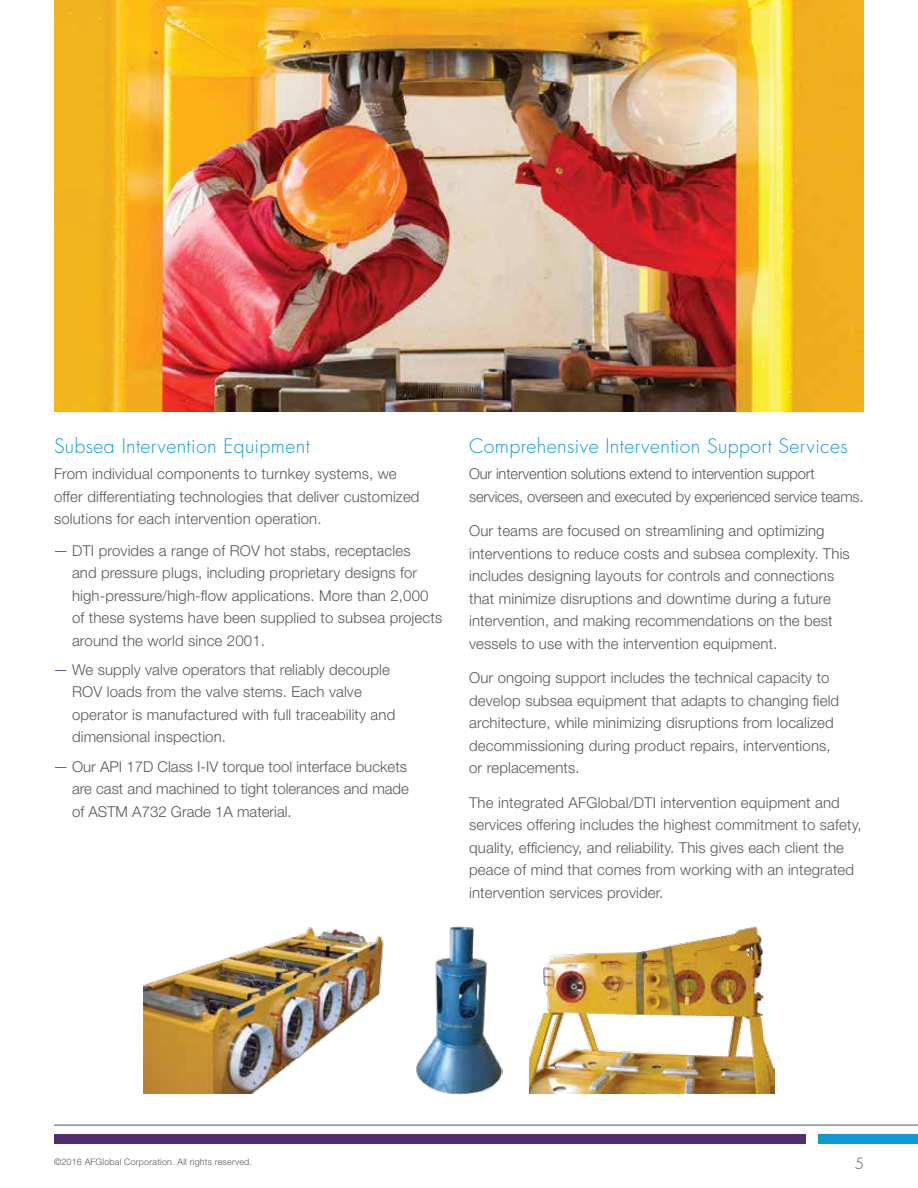
<style>
.page{position:relative;width:918px;height:1188px;background:#fff}
.page>*{position:absolute;margin:0;border:0;box-sizing:border-box;transform-origin:0 0}
.t1{font:300 19.5px "Futura";letter-spacing:.02em;color:#0f9ad6}
.t2{font:300 15px/22.5px "Helvetica Neue";letter-spacing:.01em;color:#58585a}
.t3{font:300 15px/22.5px "Helvetica Neue";letter-spacing:-.01em;color:#58585a}
.t4{font:300 15px "Futura";color:#58585a}
.t5{font:300 9px "Helvetica Neue";letter-spacing:.02em;color:#58585a}
.s1{font-family:"Gotham";color:#532d6d}
</style>
<div class="page">
<div style="left:818px;top:1134px;width:100px;height:9px;background:#0f9ad6"></div>
<div style="left:54px;top:1134px;width:752px;height:9px;background:#532d6d"></div>
<hr style="left:54px;top:1125px;width:864px;height:1px;background:#495966">
<img style="left:54px;top:0;width:810px;height:411px">
<img style="left:530px;top:926px;width:244px;height:167px">
<img style="left:144px;top:927px;width:240px;height:166px">
<img style="left:416px;top:926px;width:87px;height:168px">
<h1 class="t1" style="left:54px;top:434px;width:257px">Subsea Intervention Equipment</h1>
<p class="t2" style="left:54px;top:462px;width:367px">From individual components to turnkey systems, we offer differentiating technologies that deliver customized solutions for each intervention operation.</p>
<p class="t2" style="left:72px;top:539px;width:372px;text-indent:-18px"><span class="s1">—</span> DTI provides a range of ROV hot stabs, receptacles<br>and pressure plugs, including proprietary designs for high-pressure/high-flow applications. More than 2,000 of these systems have been supplied to subsea projects around the world since 2001.</p>
<p class="t2" style="left:72px;top:658px;width:325px;text-indent:-18px"><span class="s1">—</span> We supply valve operators that reliably decouple ROV loads from the valve stems. Each valve operator is manufactured with full traceability and dimensional inspection.</p>
<p class="t2" style="left:72px;top:755px;width:339px;text-indent:-18px"><span class="s1">—</span> Our API 17D Class I-IV torque tool interface buckets are cast and machined to tight tolerances and made of ASTM A732 Grade 1A material.</p>
<h1 class="t1" style="left:469px;top:434px;width:380px">Comprehensive Intervention Support Services</h1>
<p class="t3" style="left:469px;top:462px;width:396px">Our intervention solutions extend to intervention support services, overseen and executed by experienced service teams.</p>
<p class="t2" style="left:469px;top:519px;width:382px">Our teams are focused on streamlining and optimizing interventions to reduce costs and subsea complexity. This includes designing layouts for controls and connections that minimize disruptions and downtime during a future intervention, and making recommendations on the best vessels to use with the intervention equipment.</p>
<p class="t2" style="left:469px;top:666px;width:372px">Our ongoing support includes the technical capacity to develop subsea equipment that adapts to changing field architecture, while minimizing disruptions from localized decommissioning during product repairs, interventions, or replacements.</p>
<p class="t2" style="left:469px;top:791px;width:394px">The integrated AFGlobal/DTI intervention equipment and services offering includes the highest commitment to safety, quality, efficiency, and reliability. This gives each client the peace of mind that comes from working with an integrated intervention services provider.</p>
<p class="t5" style="left:54px;top:1156px;width:200px">©2016 AFGlobal Corporation. All rights reserved.</p>
<p class="t4" style="left:855px;top:1154px;width:11px">5</p>
</div>
